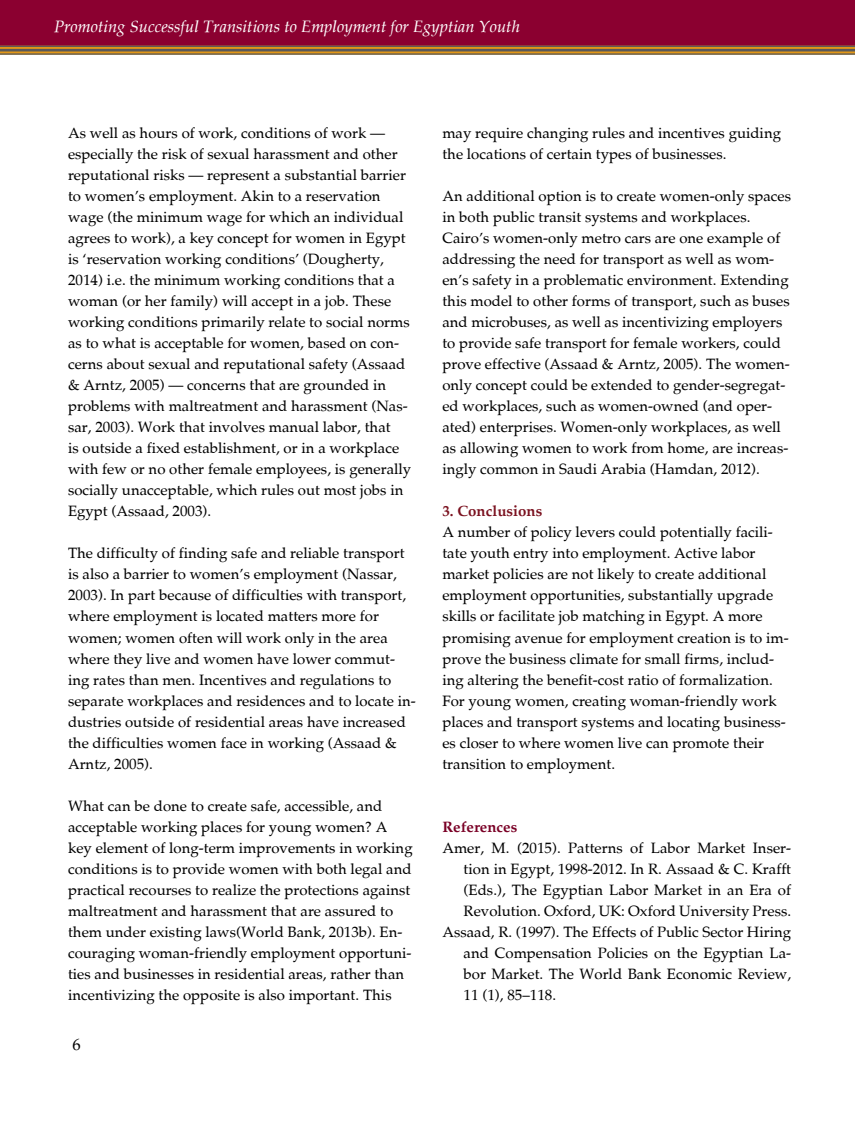
<style>
.page{position:relative;width:855px;height:1127px;background:#fff}
.page>*{position:absolute;margin:0;border:0;box-sizing:border-box;transform-origin:0 0}
.t1{font:italic 16.5px "Palatia";color:#fff}
.t2{font:16.5px "Palatia";color:#000}
.t3{font:15px/21px "Palatia";color:#000}
.t4{font:700 15px "Palatia";color:#7b1220}
.t5{font:700 15px "Palatia";color:#7a0026}
</style>
<div class="page">
<svg style="left:0;top:51px;width:855px;height:4px;background:#a57d3a"></svg>
<svg style="left:0;top:47px;width:855px;height:4px;background:#99763a"></svg>
<div style="left:0;top:0;width:855px;height:47px;background:#8b0030"></div>
<p class="t1" style="left:54px;top:16px;width:467px">Promoting Successful Transitions to Employment for Egyptian Youth</p>
<p class="t3" style="left:68px;top:123px;width:345px">As well as hours of work, conditions of work — especially the risk of sexual harassment and other reputational risks — represent a substantial barrier to women’s employment. Akin to a reservation wage (the minimum wage for which an individual agrees to work), a key concept for women in Egypt is ‘reservation working conditions’ (Dougherty, 2014) i.e. the minimum working conditions that a woman (or her family) will accept in a job. These working conditions primarily relate to social norms as to what is acceptable for women, based on con&shy;cerns about sexual and reputational safety (Assaad &amp; Arntz, 2005) — concerns that are grounded in problems with maltreatment and harassment (Nas&shy;sar, 2003). Work that involves manual labor, that<br>is outside a fixed establishment, or in a workplace with few or no other female employees, is generally socially unacceptable, which rules out most jobs in Egypt (Assaad, 2003).</p>
<p class="t3" style="left:68px;top:543px;width:349px">The difficulty of finding safe and reliable transport is also a barrier to women’s employment (Nassar, 2003). In part because of difficulties with transport, where employment is located matters more for women; women often will work only in the area where they live and women have lower commut&shy;ing rates than men. Incentives and regulations to separate workplaces and residences and to locate in&shy;dustries outside of residential areas have increased the difficulties women face in working (Assaad &amp; Arntz, 2005).</p>
<p class="t3" style="left:68px;top:795px;width:346px">What can be done to create safe, accessible, and acceptable working places for young women? A key element of long-term improvements in working conditions is to provide women with both legal and practical recourses to realize the protections against maltreatment and harassment that are assured to them under existing laws(World Bank, 2013b). En&shy;couraging woman-friendly employment opportuni&shy;ties and businesses in residential areas, rather than incentivizing the opposite is also important. This</p>
<p class="t2" style="left:72px;top:1034px;width:10px">6</p>
<p class="t3" style="left:442px;top:123px;width:340px">may require changing rules and incentives guiding the locations of certain types of businesses.</p>
<p class="t3" style="left:442px;top:186px;width:350px">An additional option is to create women-only spaces in both public transit systems and workplaces.<br>Cairo’s women-only metro cars are one example of addressing the need for transport as well as wom&shy;en’s safety in a problematic environment. Extending this model to other forms of transport, such as buses and microbuses, as well as incentivizing employers to provide safe transport for female workers, could prove effective (Assaad &amp; Arntz, 2005). The women&shy;only concept could be extended to gender-segregat&shy;ed workplaces, such as women-owned (and oper&shy;ated) enterprises. Women-only workplaces, as well as allowing women to work from home, are increas&shy;ingly common in Saudi Arabia (Hamdan, 2012).</p>
<p class="t4" style="left:442px;top:502px;width:101px">3. Conclusions</p>
<p class="t3" style="left:442px;top:522px;width:348px">A number of policy levers could potentially facili&shy;tate youth entry into employment. Active labor market policies are not likely to create additional employment opportunities, substantially upgrade skills or facilitate job matching in Egypt. A more promising avenue for employment creation is to im&shy;prove the business climate for small firms, includ&shy;ing altering the benefit-cost ratio of formalization.<br>For young women, creating woman-friendly work places and transport systems and locating business&shy;es closer to where women live can promote their transition to employment.</p>
<p class="t5" style="left:442px;top:817px;width:76px">References</p>
<p class="t3" style="left:442px;top:837px;width:350px">Amer, M. (2015). Patterns of Labor Market Inser-</p>
<p class="t3" style="left:463px;top:858px;width:329px">tion in Egypt, 1998-2012. In R. Assaad &amp; C. Krafft</p>
<p class="t3" style="left:463px;top:879px;width:329px">(Eds.), The Egyptian Labor Market in an Era of</p>
<p class="t3" style="left:463px;top:900px;width:329px">Revolution. Oxford, UK: Oxford University Press.</p>
<p class="t3" style="left:442px;top:921px;width:350px">Assaad, R. (1997). The Effects of Public Sector Hiring</p>
<p class="t3" style="left:463px;top:942px;width:329px">and Compensation Policies on the Egyptian La-</p>
<p class="t3" style="left:463px;top:963px;width:329px">bor Market. The World Bank Economic Review,</p>
<p class="t3" style="left:463px;top:984px;width:94px">11 (1), 85–118.</p>
</div>
